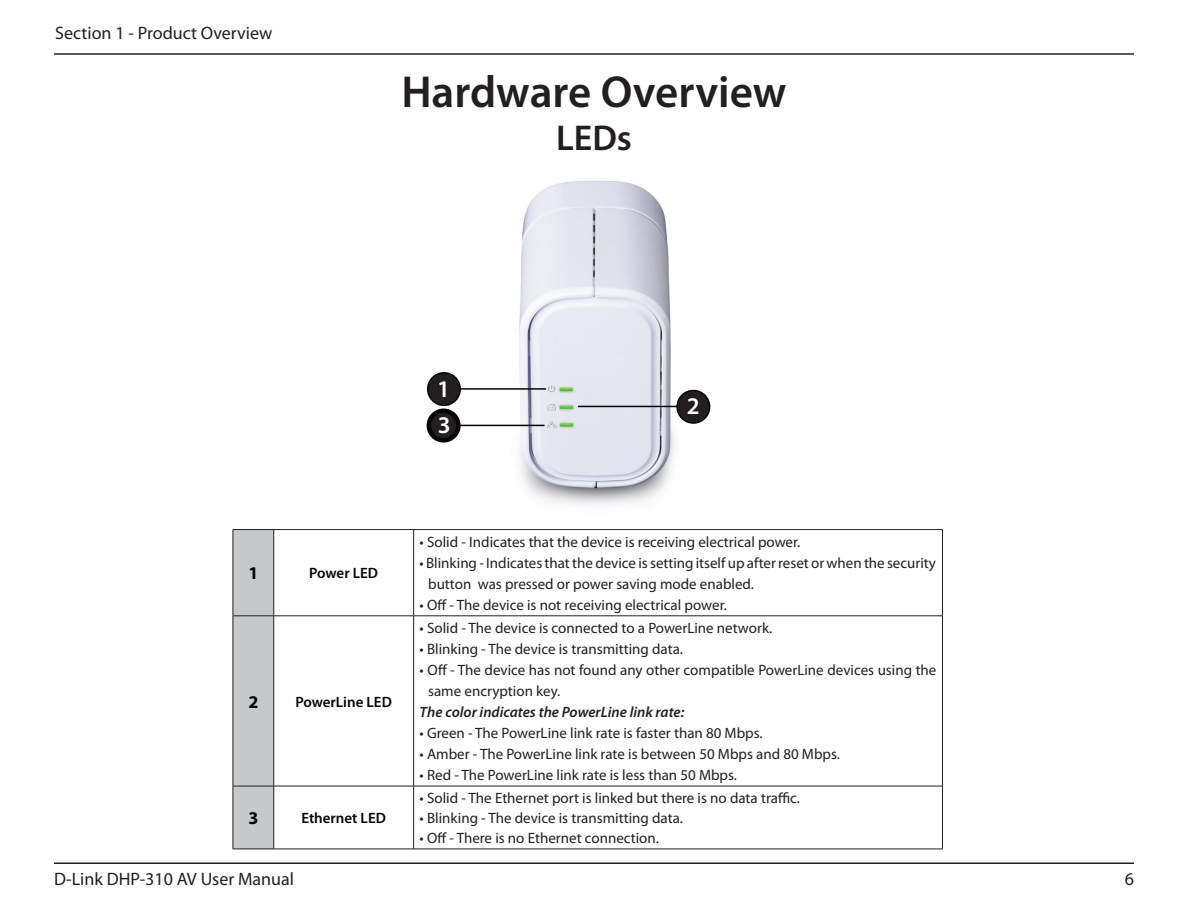
<style>
.page{position:relative;width:1188px;height:918px;background:#fff}
.page>*{position:absolute;margin:0;border:0;box-sizing:border-box;transform-origin:0 0}
.t1{font:600 45px "Myriad Pro";color:#231f20}
.t2{font:600 36px "Myriad Pro";color:#231f20}
.t3{font:600 24px/36.2px "Myriad Pro";color:#fff}
.t4{font:18px "Myriad Pro";color:#231f20}
.t5{font:700 18px "Myriad Pro";color:#040503}
.t6{font:15px/21px "Myriad Pro";color:#231f20}
.t7{font:italic 600 15px "Myriad Pro";color:#231f20}
.t8{font:600 15px "Myriad Pro";color:#040503}
</style>
<div class="page">
<hr style="left:54px;top:53px;width:1080px;height:2px;background:#231f20">
<hr style="left:54px;top:862px;width:1080px;height:2px;background:#231f20">
<img style="left:506px;top:181px;width:172px;height:324px">
<div style="left:234px;top:530px;width:39px;height:319px;background:#c7c8ca"></div>
<hr style="left:233px;top:529px;width:41px;height:1px;background:#231f20">
<hr style="left:233px;top:530px;width:1px;height:86px;background:#231f20">
<hr style="left:274px;top:529px;width:140px;height:1px;background:#231f20">
<hr style="left:273px;top:530px;width:1px;height:86px;background:#231f20">
<hr style="left:414px;top:529px;width:529px;height:1px;background:#231f20">
<hr style="left:413px;top:530px;width:1px;height:86px;background:#231f20">
<hr style="left:942px;top:530px;width:1px;height:86px;background:#231f20">
<hr style="left:233px;top:616px;width:41px;height:1px;background:#231f20">
<hr style="left:233px;top:616px;width:1px;height:170px;background:#231f20">
<hr style="left:274px;top:616px;width:140px;height:1px;background:#231f20">
<hr style="left:273px;top:616px;width:1px;height:170px;background:#231f20">
<hr style="left:414px;top:616px;width:529px;height:1px;background:#231f20">
<hr style="left:413px;top:616px;width:1px;height:170px;background:#231f20">
<hr style="left:942px;top:616px;width:1px;height:170px;background:#231f20">
<hr style="left:233px;top:786px;width:41px;height:1px;background:#231f20">
<hr style="left:233px;top:786px;width:1px;height:63px;background:#231f20">
<hr style="left:274px;top:786px;width:140px;height:1px;background:#231f20">
<hr style="left:273px;top:786px;width:1px;height:63px;background:#231f20">
<hr style="left:414px;top:786px;width:529px;height:1px;background:#231f20">
<hr style="left:413px;top:786px;width:1px;height:63px;background:#231f20">
<hr style="left:942px;top:786px;width:1px;height:63px;background:#231f20">
<hr style="left:233px;top:849px;width:41px;height:1px;background:#231f20">
<hr style="left:274px;top:849px;width:140px;height:1px;background:#231f20">
<hr style="left:414px;top:849px;width:529px;height:1px;background:#231f20">
<hr style="left:449px;top:388px;width:97px;height:2px;background:#040503">
<div style="left:428px;top:373px;width:32px;height:32px;background:#231f20;border-radius:50%"></div>
<div style="left:427px;top:372px;width:34px;height:34px;border:2px solid #040503;border-radius:50%"></div>
<hr style="left:449px;top:425px;width:96px;height:1px;background:#040503">
<div style="left:429px;top:411px;width:29px;height:29px;background:#231f20;border-radius:50%"></div>
<div style="left:427px;top:409px;width:34px;height:34px;border:4px solid #040503;border-radius:50%"></div>
<hr style="left:578px;top:406px;width:113px;height:1px;background:#040503">
<div style="left:677px;top:391px;width:33px;height:32px;background:#231f20;border-radius:50%"></div>
<div style="left:676px;top:390px;width:34px;height:34px;border:2px solid #040503;border-radius:50%"></div>
<p class="t4" style="left:55px;top:22px;width:219px">Section 1 - Product Overview</p>
<h1 class="t1" style="left:401px;top:64px;width:387px">Hardware Overview</h1>
<h2 class="t2" style="left:556px;top:115px;width:77px">LEDs</h2>
<h3 class="t3" style="left:437px;top:370px;width:15px">1<br>3</h3>
<h3 class="t3" style="left:687px;top:388px;width:14px">2</h3>
<p class="t5" style="left:248px;top:562px;width:11px">1</p>
<p class="t8" style="left:309px;top:564px;width:70px">Power LED</p>
<p class="t5" style="left:248px;top:690px;width:11px">2</p>
<p class="t8" style="left:295px;top:692px;width:98px">PowerLine LED</p>
<p class="t5" style="left:248px;top:806px;width:11px">3</p>
<p class="t8" style="left:301px;top:809px;width:86px">Ethernet LED</p>
<p class="t6" style="left:420px;top:531px;width:382px">• Solid - Indicates that the device is receiving electrical power.</p>
<p class="t6" style="left:428px;top:552px;width:509px;text-indent:-9px">• Blinking - Indicates that the device is setting itself up after reset or when the security button was pressed or power saving mode enabled.</p>
<p class="t6" style="left:420px;top:594px;width:309px">• Off - The device is not receiving electrical power.</p>
<p class="t6" style="left:420px;top:617px;width:354px">• Solid - The device is connected to a PowerLine network.</p>
<p class="t6" style="left:420px;top:638px;width:265px">• Blinking - The device is transmitting data.</p>
<p class="t6" style="left:428px;top:659px;width:510px;text-indent:-9px">• Off - The device has not found any other compatible PowerLine devices using the same encryption key.</p>
<p class="t7" style="left:420px;top:702px;width:266px">The color indicates the PowerLine link rate:</p>
<p class="t6" style="left:420px;top:722px;width:345px">• Green - The PowerLine link rate is faster than 80 Mbps.</p>
<p class="t6" style="left:420px;top:743px;width:422px">• Amber - The PowerLine link rate is between 50 Mbps and 80 Mbps.</p>
<p class="t6" style="left:420px;top:764px;width:319px">• Red - The PowerLine link rate is less than 50 Mbps.</p>
<p class="t6" style="left:420px;top:788px;width:382px">• Solid - The Ethernet port is linked but there is no data traffic.</p>
<p class="t6" style="left:420px;top:807px;width:265px">• Blinking - The device is transmitting data.</p>
<p class="t6" style="left:420px;top:827px;width:241px">• Off - There is no Ethernet connection.</p>
<p class="t4" style="left:54px;top:868px;width:242px">D-Link DHP-310 AV User Manual</p>
<p class="t4" style="left:1125px;top:868px;width:11px">6</p>
</div>
